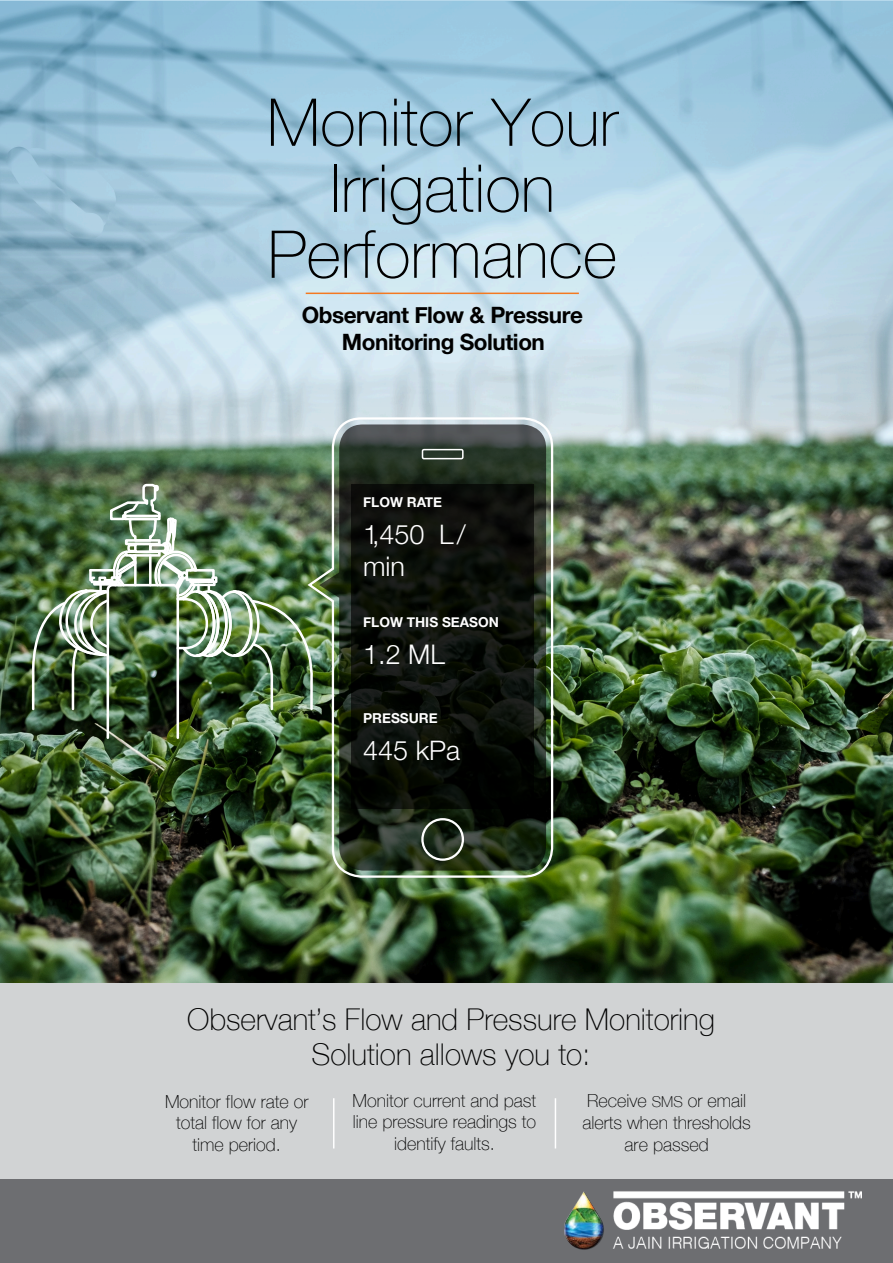
<style>
.page{position:relative;width:893px;height:1263px;background:#fff}
.page>*{position:absolute;margin:0;border:0;box-sizing:border-box;transform-origin:0 0}
.t1{font:100 66px/66px "Helvetica Neue";color:#000;text-align:center}
.t2{font:100 30px/35.1px "Helvetica Neue";color:#000;text-align:center}
.t3{font:300 27px/32.4px "Helvetica Neue";color:#fff}
.t4{font:700 22.5px/27px "Helvetica Neue";letter-spacing:-.02em;color:#000;text-align:center}
.t5{font:100 18px/21.6px "Helvetica Neue";color:#000;text-align:center}
.t6{font:700 13.65px "Helvetica Neue";color:#fff}
.s1{font-size:15px}
</style>
<div class="page">
<img style="left:0;top:490px;width:893px;height:493px">
<div style="left:0;top:1169px;width:893px;height:94px;background:#6d6e71"></div>
<svg style="left:0;top:0;width:893px;height:490px;background:#a7c8d6"></svg>
<div style="left:0;top:983px;width:893px;height:196px;background:#d1d3d4"></div>
<hr style="left:555px;top:1098px;width:1px;height:50px;background:#fff">
<hr style="left:333px;top:1098px;width:1px;height:50px;background:#fff">
<img style="left:305px;top:416px;width:249px;height:463px">
<svg style="left:352px;top:484px;width:182px;height:324px;background:#0b0e09"></svg>
<div style="left:422px;top:449px;width:42px;height:10px;border:2px solid #fff;border-radius:2px"></div>
<div style="left:421px;top:818px;width:43px;height:43px;border:2px solid #fff;border-radius:50%"></div>
<img style="left:32px;top:484px;width:281px;height:255px">
<hr style="left:306px;top:292px;width:273px;height:2px;background:#f47920">
<img style="left:564px;top:1191px;width:298px;height:59px">
<h1 class="t1" style="left:267px;top:86px;width:353px">Monitor Your<br>Irrigation<br>Performance</h1>
<p class="t4" style="left:302px;top:302px;width:283px">Observant Flow &amp; Pressure<br>Monitoring Solution</p>
<p class="t6" style="left:363px;top:491px;width:80px">FLOW RATE</p>
<h3 class="t3" style="left:363px;top:517px;width:104px">1,450 L/ min</h3>
<p class="t6" style="left:363px;top:611px;width:137px">FLOW THIS SEASON</p>
<h3 class="t3" style="left:363px;top:636px;width:83px">1.2 ML</h3>
<p class="t6" style="left:363px;top:708px;width:76px">PRESSURE</p>
<h3 class="t3" style="left:363px;top:734px;width:99px">445 kPa</h3>
<h2 class="t2" style="left:187px;top:1000px;width:529px">Observant’s Flow and Pressure Monitoring<br>Solution allows you to:</h2>
<p class="t5" style="left:165px;top:1089px;width:145px">Monitor flow rate or total flow for any time period.</p>
<p class="t5" style="left:353px;top:1089px;width:185px">Monitor current and past line pressure readings to identify faults.</p>
<p class="t5" style="left:583px;top:1089px;width:170px">Receive <span class="s1">SMS</span> or email alerts when thresholds are passed</p>
</div>
